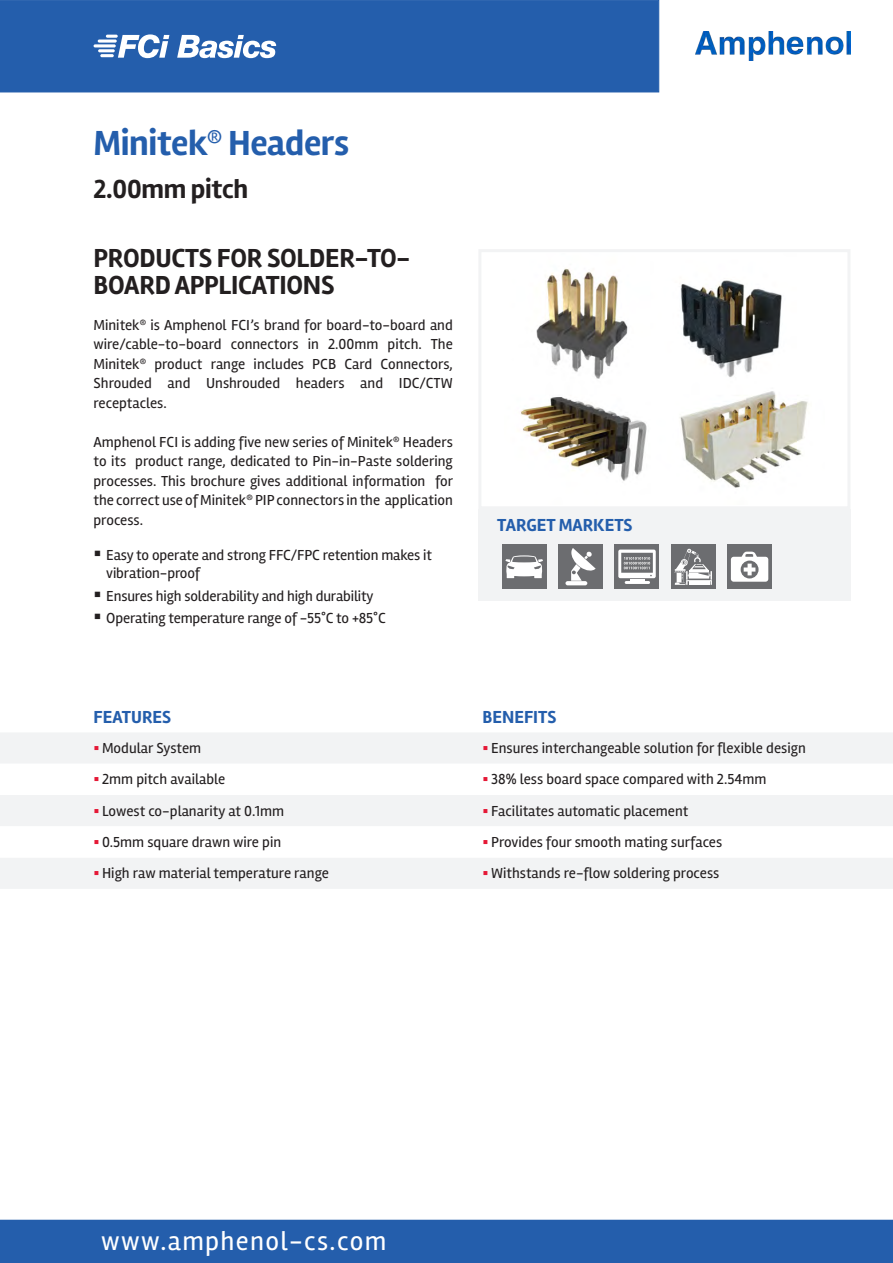
<style>
.page{position:relative;width:893px;height:1263px;background:#fff}
.page>*{position:absolute;margin:0;border:0;box-sizing:border-box;transform-origin:0 0}
.t1{font:700 36px "Rambla";letter-spacing:-.01em;color:#245eac}
.t2{font:700 27px/27px "Rambla";letter-spacing:-.01em;color:#231f20}
.t3{font:27px "Rambla";letter-spacing:.05em;color:#fff}
.t4{font:700 18px "Rambla";color:#245eac}
.t5{font:15px/19.5px "Rambla";color:#231f20;text-align:justify}
.s1{color:#e51836}
</style>
<div class="page">
<div style="left:0;top:0;width:659px;height:92px;background:#245eac"></div>
<div style="left:0;top:1220px;width:893px;height:43px;background:#245eac"></div>
<img style="left:695px;top:31px;width:155px;height:30px">
<svg style="left:177px;top:35px;width:99px;height:23px"></svg>
<svg style="left:106px;top:34px;width:63px;height:24px"></svg>
<hr style="left:98px;top:40px;width:19px;height:3px;background:#fff;border-radius:2px">
<hr style="left:94px;top:44px;width:22px;height:3px;background:#fff;border-radius:2px">
<hr style="left:98px;top:49px;width:17px;height:3px;background:#fff;border-radius:2px">
<hr style="left:100px;top:54px;width:14px;height:3px;background:#fff;border-radius:2px">
<img style="left:520px;top:268px;width:288px;height:220px">
<div style="left:478px;top:249px;width:372px;height:260px;border:3px solid #f2f3f4"></div>
<div style="left:478px;top:509px;width:372px;height:92px;background:#f2f3f4"></div>
<div style="left:502px;top:544px;width:45px;height:45px;background:#6c6d70"></div>
<svg style="left:505px;top:555px;width:38px;height:23px"></svg>
<div style="left:558px;top:544px;width:45px;height:45px;background:#6c6d70"></div>
<svg style="left:565px;top:581px;width:22px;height:4px"></svg>
<svg style="left:571px;top:548px;width:25px;height:33px"></svg>
<div style="left:0;top:733px;width:893px;height:156px;background:#f2f3f4"></div>
<svg style="left:0;top:764px;width:893px;height:93px"></svg>
<div style="left:614px;top:544px;width:45px;height:45px;background:#6c6d70"></div>
<hr style="left:625px;top:581px;width:25px;height:3px;background:#fff">
<svg style="left:618px;top:549px;width:38px;height:32px"></svg>
<div style="left:671px;top:544px;width:45px;height:45px;background:#6c6d70"></div>
<svg style="left:674px;top:549px;width:38px;height:36px"></svg>
<div style="left:727px;top:544px;width:45px;height:45px;background:#6c6d70"></div>
<svg style="left:731px;top:552px;width:37px;height:30px"></svg>
<p class="t1" style="left:94px;top:121px;width:257px">Minitek<sup>®</sup> Headers</p>
<p class="t2" style="left:94px;top:176px;width:156px">2.00mm pitch</p>
<p class="t2" style="left:94px;top:245px;width:318px">PRODUCTS FOR SOLDER-TO-<br>BOARD APPLICATIONS</p>
<p class="t5" style="left:94px;top:315px;width:361px">Minitek<sup>®</sup> is Amphenol FCI’s brand for board-to-board and wire/cable-to-board connectors in 2.00mm pitch. The Minitek<sup>®</sup> product range includes PCB Card Connectors, Shrouded and Unshrouded headers and IDC/CTW receptacles.</p>
<p class="t5" style="left:94px;top:432px;width:361px">Amphenol FCI is adding five new series of Minitek<sup>®</sup> Headers to its product range, dedicated to Pin-in-Paste soldering processes. This brochure gives additional information for the correct use of Minitek<sup>®</sup> PIP connectors in the application process.</p>
<p class="t5" style="left:106px;top:546px;width:327px;line-height:18px;text-indent:-13px">▪ Easy to operate and strong FFC/FPC retention makes it vibration-proof</p>
<p class="t5" style="left:94px;top:586px;width:282px">▪ Ensures high solderability and high durability</p>
<p class="t5" style="left:94px;top:608px;width:294px">▪ Operating temperature range of -55°C to +85°C</p>
<p class="t4" style="left:497px;top:514px;width:137px">TARGET MARKETS</p>
<p class="t4" style="left:94px;top:707px;width:79px">FEATURES</p>
<p class="t4" style="left:483px;top:707px;width:75px">BENEFITS</p>
<p class="t5" style="left:94px;top:738px;width:109px"><span class="s1">▪</span> Modular System</p>
<p class="t5" style="left:483px;top:738px;width:325px"><span class="s1">▪</span> Ensures interchangeable solution for flexible design</p>
<p class="t5" style="left:94px;top:769px;width:133px"><span class="s1">▪</span> 2mm pitch available</p>
<p class="t5" style="left:483px;top:769px;width:285px"><span class="s1">▪</span> 38% less board space compared with 2.54mm</p>
<p class="t5" style="left:94px;top:801px;width:192px"><span class="s1">▪</span> Lowest co-planarity at 0.1mm</p>
<p class="t5" style="left:483px;top:801px;width:207px"><span class="s1">▪</span> Facilitates automatic placement</p>
<p class="t5" style="left:94px;top:832px;width:189px"><span class="s1">▪</span> 0.5mm square drawn wire pin</p>
<p class="t5" style="left:483px;top:832px;width:241px"><span class="s1">▪</span> Provides four smooth mating surfaces</p>
<p class="t5" style="left:94px;top:863px;width:237px"><span class="s1">▪</span> High raw material temperature range</p>
<p class="t5" style="left:483px;top:863px;width:238px"><span class="s1">▪</span> Withstands re-flow soldering process</p>
<h2 class="t3" style="left:101px;top:1224px;width:287px">www.amphenol-cs.com</h2>
</div>
